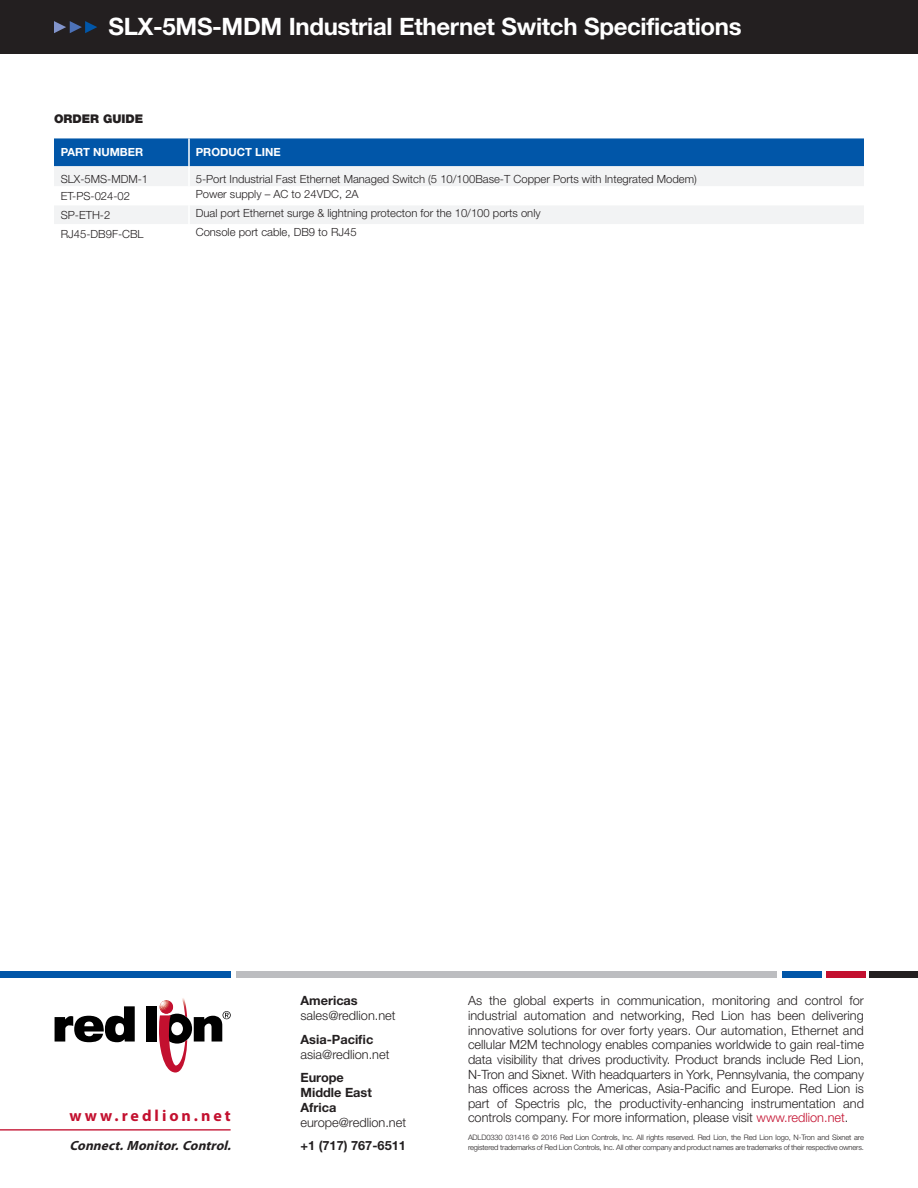
<style>
.page{position:relative;width:918px;height:1188px;background:#fff}
.page>*{position:absolute;margin:0;border:0;box-sizing:border-box;transform-origin:0 0}
.White_Subtitle_in_Bl{font:700 24px "Helvetica Neue LT Std";letter-spacing:-.015em;color:#fff}
.t1{font:700 16.05px "Myriad Pro";letter-spacing:.185em;color:#c3102f}
.t2{font:italic 700 13.35px "Myriad Pro";color:#231f20}
.t3{font:300 12.75px/14.7px "Helvetica Neue LT Std";color:#231f20}
.t4{font:700 12.75px/15px "Helvetica Neue LT Std";color:#231f20}
.t5{font:900 12px "Helvetica Neue LT Std";color:#231f20}
.t6{font:300 11.25px "Helvetica Neue LT Std";color:#231f20}
.Table_-_Header_Bar_T{font:700 11.25px "Helvetica Neue LT Std";color:#fff}
.Page_2_Legal{font:300 7.5px/10.5px "Helvetica Neue LT Std";letter-spacing:-.02em;color:#231f20}
.s1{font-weight:700}
.s2{font-weight:300}
.s3{color:#c3102f}
</style>
<div class="page">
<div style="left:0;top:0;width:918px;height:54px;background:#231f20"></div>
<svg style="left:54px;top:21px;width:43px;height:12px"></svg>
<div style="left:54px;top:138px;width:810px;height:28px;background:#0156a8"></div>
<div style="left:54px;top:166px;width:810px;height:20px;background:#f2f3f4"></div>
<div style="left:54px;top:206px;width:810px;height:18px;background:#f2f3f4"></div>
<hr style="left:188px;top:138px;width:2px;height:28px;background:#fff">
<hr style="left:188px;top:166px;width:2px;height:20px;background:#fff">
<svg style="left:188px;top:206px;width:2px;height:18px"></svg>
<svg style="left:55px;top:1006px;width:80px;height:36px"></svg>
<div style="left:146px;top:1006px;width:11px;height:36px;background:#000"></div>
<svg style="left:159px;top:998px;width:72px;height:75px"></svg>
<hr style="left:0;top:1129px;width:231px;height:2px;background:#c3102f">
<div style="left:236px;top:971px;width:541px;height:7px;background:#bcbdc0"></div>
<div style="left:0;top:971px;width:231px;height:7px;background:#0156a8"></div>
<div style="left:826px;top:971px;width:39px;height:7px;background:#c3102f"></div>
<div style="left:782px;top:971px;width:40px;height:7px;background:#0156a8"></div>
<div style="left:870px;top:971px;width:48px;height:7px;background:#231f20"></div>
<p class="White_Subtitle_in_Bl" style="left:108px;top:12px;width:635px">SLX-5MS-MDM Industrial Ethernet Switch Specifications</p>
<p class="t5" style="left:54px;top:112px;width:91px">ORDER GUIDE</p>
<p class="Table_-_Header_Bar_T" style="left:61px;top:145px;width:84px">PART NUMBER</p>
<p class="Table_-_Header_Bar_T" style="left:196px;top:145px;width:87px">PRODUCT LINE</p>
<p class="t6" style="left:61px;top:172px;width:89px">SLX-5MS-MDM-1</p>
<p class="t6" style="left:196px;top:172px;width:503px">5-Port Industrial Fast Ethernet Managed Switch (5 10/100Base-T Copper Ports with Integrated Modem)</p>
<p class="t6" style="left:61px;top:189px;width:71px">ET-PS-024-02</p>
<p class="t6" style="left:196px;top:187px;width:164px">Power supply – AC to 24VDC, 2A</p>
<p class="t6" style="left:61px;top:208px;width:51px">SP-ETH-2</p>
<p class="t6" style="left:196px;top:206px;width:346px">Dual port Ethernet surge &amp; lightning protecton for the 10/100 ports only</p>
<p class="t6" style="left:61px;top:227px;width:84px">RJ45-DB9F-CBL</p>
<p class="t6" style="left:196px;top:225px;width:162px">Console port cable, DB9 to RJ45</p>
<p class="t1" style="left:69px;top:1105px;width:163px">www.redlion.net</p>
<p class="t2" style="left:69px;top:1137px;width:167px">Connect.Monitor.Control.</p>
<p class="t3" style="left:300px;top:993px;width:97px"><span class="s1">Americas </span>sales@redlion.net</p>
<p class="t3" style="left:300px;top:1031px;width:91px"><span class="s1">Asia-Pacific </span>asia@redlion.net</p>
<p class="t4" style="left:300px;top:1069px;width:107px">Europe<br>Middle East<br>Africa <span class="s2">europe@redlion.net</span></p>
<p class="t4" style="left:300px;top:1137px;width:107px">+1 (717) 767-6511</p>
<p class="t3" style="left:468px;top:993px;width:398px;text-align:justify">As the global experts in communication, monitoring and control for industrial automation and networking, Red Lion has been delivering innovative solutions for over forty years. Our automation, Ethernet and cellular M2M technology enables companies worldwide to gain real-time data visibility that drives productivity. Product brands include Red Lion, N-Tron and Sixnet. With headquarters in York, Pennsylvania, the company has offices across the Americas, Asia-Pacific and Europe. Red Lion is part of Spectris plc, the productivity-enhancing instrumentation and controls company. For more information, please visit <span class="s3">www.redlion.net</span>.</p>
<p class="Page_2_Legal" style="left:468px;top:1132px;width:398px">ADLD0330 031416 © 2016 Red Lion Controls, Inc. All rights reserved. Red Lion, the Red Lion logo, N-Tron and Sixnet are registered trademarks of Red Lion Controls, Inc. All other company and product names are trademarks of their respective owners.</p>
</div>
